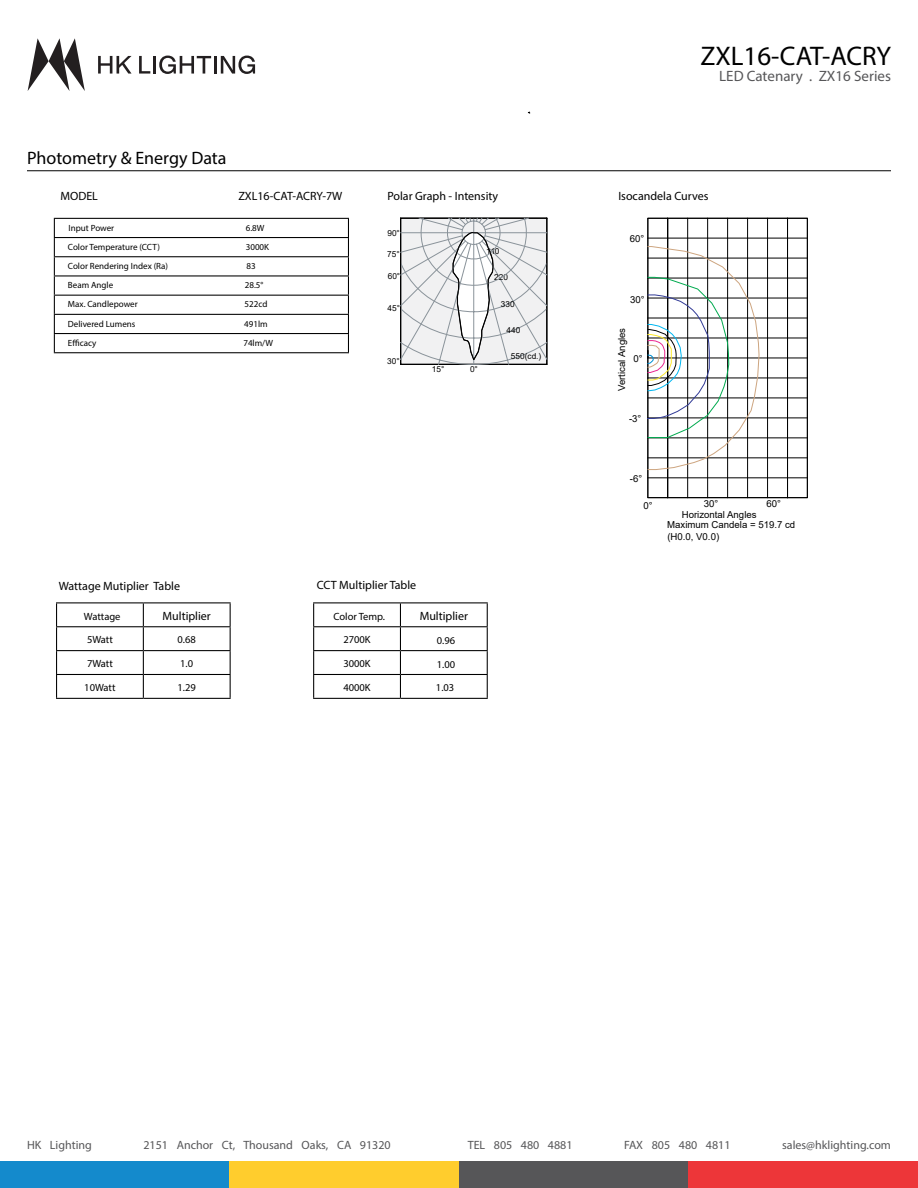
<style>
.page{position:relative;width:918px;height:1188px;background:#fff}
.page>*{position:absolute;margin:0;border:0;box-sizing:border-box;transform-origin:0 0}
.t1{font:27px "Myriad Pro";color:#000}
.t2{font:18px "Myriad Pro";color:#000}
.t3{font:15px "Myriad Pro";color:#565658}
.t4{font:12px "Myriad Pro";color:#000}
.t5{font:12px "Myriad Pro";color:#565658}
.t6{font:10.5px "Myriad Pro";color:#000}
.t7{font:9.6px/11.1px "Arial";color:#000}
.t8{font:9px "Myriad Pro";color:#000}
.t9{font:8.25px "Arial";color:#000}
</style>
<div class="page">
<hr style="left:27px;top:171px;width:864px;height:1px;background:#000">
<div style="left:0;top:1161px;width:230px;height:27px;background:#148acc"></div>
<div style="left:230px;top:1161px;width:229px;height:27px;background:#ffcd2d"></div>
<div style="left:459px;top:1161px;width:229px;height:27px;background:#565658"></div>
<div style="left:688px;top:1161px;width:230px;height:27px;background:#ed3639"></div>
<hr style="left:54px;top:218px;width:295px;height:1px;background:#000">
<hr style="left:54px;top:237px;width:295px;height:1px;background:#000">
<hr style="left:54px;top:256px;width:295px;height:1px;background:#000">
<hr style="left:54px;top:275px;width:295px;height:1px;background:#000">
<hr style="left:54px;top:295px;width:295px;height:1px;background:#000">
<hr style="left:54px;top:314px;width:295px;height:1px;background:#000">
<hr style="left:54px;top:333px;width:295px;height:1px;background:#000">
<svg style="left:54px;top:219px;width:1px;height:133px"></svg>
<svg style="left:348px;top:219px;width:1px;height:133px"></svg>
<hr style="left:54px;top:352px;width:295px;height:1px;background:#000">
<svg style="left:647px;top:217px;width:161px;height:282px"></svg>
<svg style="left:647px;top:246px;width:113px;height:224px"></svg>
<svg style="left:400px;top:217px;width:148px;height:148px"></svg>
<hr style="left:56px;top:602px;width:87px;height:1px;background:#000">
<hr style="left:143px;top:602px;width:88px;height:1px;background:#000">
<hr style="left:56px;top:626px;width:87px;height:1px;background:#000">
<hr style="left:143px;top:626px;width:88px;height:1px;background:#000">
<hr style="left:56px;top:650px;width:87px;height:1px;background:#000">
<hr style="left:143px;top:650px;width:88px;height:1px;background:#000">
<hr style="left:56px;top:674px;width:87px;height:1px;background:#000">
<svg style="left:56px;top:603px;width:1px;height:95px"></svg>
<hr style="left:143px;top:674px;width:88px;height:1px;background:#000">
<svg style="left:143px;top:603px;width:1px;height:95px"></svg>
<svg style="left:230px;top:603px;width:1px;height:95px"></svg>
<hr style="left:56px;top:698px;width:87px;height:1px;background:#000">
<hr style="left:143px;top:698px;width:88px;height:1px;background:#000">
<hr style="left:313px;top:602px;width:87px;height:1px;background:#000">
<hr style="left:400px;top:602px;width:88px;height:1px;background:#000">
<hr style="left:313px;top:626px;width:87px;height:1px;background:#000">
<hr style="left:400px;top:626px;width:88px;height:1px;background:#000">
<hr style="left:313px;top:650px;width:87px;height:1px;background:#000">
<hr style="left:400px;top:650px;width:88px;height:1px;background:#000">
<hr style="left:313px;top:674px;width:87px;height:1px;background:#000">
<svg style="left:313px;top:603px;width:1px;height:95px"></svg>
<hr style="left:400px;top:674px;width:88px;height:1px;background:#000">
<svg style="left:400px;top:603px;width:1px;height:95px"></svg>
<svg style="left:487px;top:603px;width:1px;height:95px"></svg>
<hr style="left:313px;top:698px;width:87px;height:1px;background:#000">
<hr style="left:400px;top:698px;width:88px;height:1px;background:#000">
<svg style="left:98px;top:56px;width:34px;height:18px"></svg>
<svg style="left:139px;top:56px;width:11px;height:18px"></svg>
<hr style="left:153px;top:56px;width:3px;height:18px;background:#231f20">
<svg style="left:159px;top:56px;width:52px;height:18px"></svg>
<hr style="left:214px;top:56px;width:3px;height:18px;background:#231f20">
<svg style="left:221px;top:56px;width:34px;height:18px"></svg>
<svg style="left:28px;top:38px;width:57px;height:53px"></svg>
<h2 class="t2" style="left:27px;top:147px;width:201px">Photometry &amp; Energy Data</h2>
<h1 class="t1" style="left:701px;top:39px;width:192px">ZXL16-CAT-ACRY</h1>
<h3 class="t3" style="left:719px;top:67px;width:173px">LED Catenary . ZX16 Series</h3>
<h3 class="t4" style="left:61px;top:189px;width:39px">MODEL</h3>
<h3 class="t4" style="left:238px;top:189px;width:105px">ZXL16-CAT-ACRY-7W</h3>
<h3 class="t4" style="left:387px;top:189px;width:112px">Polar Graph - Intensity</h3>
<h3 class="t4" style="left:618px;top:189px;width:92px">Isocandela Curves</h3>
<p class="t8" style="left:69px;top:222px;width:47px">Input Power</p>
<p class="t8" style="left:246px;top:222px;width:20px">6.8W</p>
<p class="t8" style="left:68px;top:241px;width:94px">Color Temperature (CCT)</p>
<p class="t8" style="left:246px;top:241px;width:25px">3000K</p>
<p class="t8" style="left:68px;top:260px;width:102px">Color Rendering Index (Ra)</p>
<p class="t8" style="left:246px;top:260px;width:11px">83</p>
<p class="t8" style="left:68px;top:280px;width:47px">Beam Angle</p>
<p class="t8" style="left:245px;top:280px;width:20px">28.5°</p>
<p class="t8" style="left:68px;top:299px;width:71px">Max. Candlepower</p>
<p class="t8" style="left:245px;top:299px;width:24px">522cd</p>
<p class="t8" style="left:68px;top:318px;width:69px">Delivered Lumens</p>
<p class="t8" style="left:244px;top:318px;width:25px">491lm</p>
<p class="t8" style="left:68px;top:337px;width:30px">Efficacy</p>
<p class="t8" style="left:243px;top:337px;width:31px">74lm/W</p>
<p class="t7" style="left:634px;top:353px;width:11px">0°</p>
<p class="t9" style="left:387px;top:228px;width:14px">90°</p>
<p class="t9" style="left:387px;top:248px;width:14px">75°</p>
<p class="t9" style="left:388px;top:271px;width:14px">60°</p>
<p class="t9" style="left:387px;top:302px;width:14px">45°</p>
<p class="t7" style="left:630px;top:233px;width:16px">60°</p>
<p class="t9" style="left:486px;top:245px;width:15px">110</p>
<p class="t9" style="left:494px;top:271px;width:15px">220</p>
<p class="t9" style="left:501px;top:298px;width:15px">330</p>
<p class="t9" style="left:507px;top:324px;width:15px">440</p>
<p class="t9" style="left:511px;top:350px;width:32px">550(cd.)</p>
<p class="t7" style="left:630px;top:294px;width:16px">30°</p>
<p class="t7" style="left:616px;top:391px;width:65px;rotate:-90deg">Vertical Angles</p>
<p class="t9" style="left:387px;top:356px;width:14px">30°</p>
<p class="t9" style="left:432px;top:364px;width:14px">15°</p>
<p class="t9" style="left:470px;top:364px;width:9px">0°</p>
<p class="t7" style="left:629px;top:413px;width:14px">-3°</p>
<p class="t7" style="left:630px;top:473px;width:14px">-6°</p>
<h3 class="t4" style="left:59px;top:578px;width:123px">Wattage Mutiplier Table</h3>
<h3 class="t4" style="left:317px;top:577px;width:101px">CCT Multiplier Table</h3>
<p class="t6" style="left:84px;top:610px;width:38px">Wattage</p>
<h3 class="t4" style="left:163px;top:608px;width:50px">Multiplier</h3>
<p class="t6" style="left:87px;top:633px;width:27px">5Watt</p>
<p class="t6" style="left:178px;top:633px;width:20px">0.68</p>
<p class="t6" style="left:87px;top:657px;width:27px">7Watt</p>
<p class="t6" style="left:180px;top:657px;width:14px">1.0</p>
<p class="t6" style="left:84px;top:681px;width:33px">10Watt</p>
<p class="t6" style="left:178px;top:681px;width:20px">1.29</p>
<p class="t6" style="left:333px;top:610px;width:53px">Color Temp.</p>
<h3 class="t4" style="left:420px;top:608px;width:50px">Multiplier</h3>
<p class="t6" style="left:343px;top:633px;width:29px">2700K</p>
<p class="t6" style="left:437px;top:634px;width:20px">0.96</p>
<p class="t6" style="left:343px;top:657px;width:29px">3000K</p>
<p class="t6" style="left:437px;top:658px;width:20px">1.00</p>
<p class="t6" style="left:343px;top:681px;width:29px">4000K</p>
<p class="t6" style="left:436px;top:681px;width:20px">1.03</p>
<p class="t7" style="left:643px;top:500px;width:11px">0°</p>
<p class="t7" style="left:704px;top:498px;width:16px">30°</p>
<p class="t7" style="left:767px;top:498px;width:16px">60°</p>
<p class="t7" style="left:667px;top:509px;width:130px;text-indent:15px">Horizontal Angles<br>Maximum Candela = 519.7 cd (H0.0, V0.0)</p>
<h3 class="t5" style="left:27px;top:1137px;width:66px">HK Lighting</h3>
<h3 class="t5" style="left:143px;top:1137px;width:249px">2151 Anchor Ct, Thousand Oaks, CA 91320</h3>
<h3 class="t5" style="left:468px;top:1137px;width:106px">TEL 805 480 4881</h3>
<h3 class="t5" style="left:624px;top:1137px;width:108px">FAX 805 480 4811</h3>
<h3 class="t5" style="left:782px;top:1137px;width:110px">sales@hklighting.com</h3>
</div>
